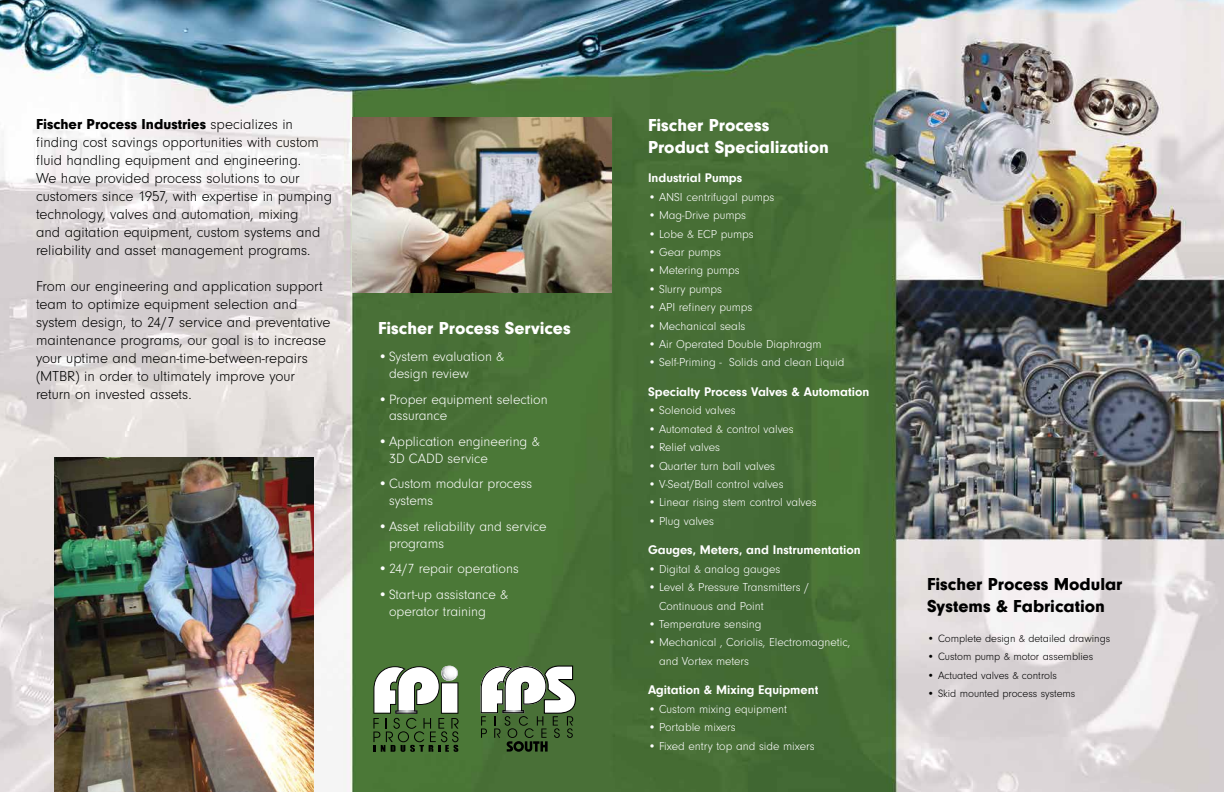
<style>
.page{position:relative;width:1224px;height:792px;background:#fff}
.page>*{position:absolute;margin:0;border:0;box-sizing:border-box;transform-origin:0 0}
.t1{font:18px/21.6px "Neuzeit Gro T Blac";color:#fff}
.t2{font:18px/21.6px "Neuzeit Gro T Blac";color:#000}
.t3{font:15px/18px "Neuzeit Gro T Ligh";color:#000}
.t4{font:15px "Neuzeit Gro T Blac";color:#000}
.t5{font:14px/16.8px "Neuzeit Gro T Ligh";color:#fff}
.t6{font:700 13px "Neuzeit Gro T";color:#fff}
.t7{font:12px/18.4px "Neuzeit Gro T Ligh";color:#fff}
.t8{font:11px "Neuzeit Gro T Ligh";color:#000}
.s1{font-family:"Neuzeit Gro T Ligh"}
</style>
<div class="page">
<img style="left:0;top:0;width:1224px;height:792px">
<img style="left:353px;top:117px;width:259px;height:176px">
<img style="left:54px;top:457px;width:259px;height:335px">
<svg style="left:373px;top:666px;width:86px;height:86px"></svg>
<svg style="left:481px;top:665px;width:96px;height:87px"></svg>
<p class="t4" style="left:36px;top:115px;width:259px">Fischer Process Industries <span class="s1">specializes in</span></p>
<p class="t3" style="left:36px;top:133px;width:298px">finding cost savings opportunities with custom fluid handling equipment and engineering.<br>We have provided process solutions to our customers since 1957, with expertise in pumping technology, valves and automation, mixing<br>and agitation equipment, custom systems and reliability and asset management programs.</p>
<p class="t3" style="left:36px;top:277px;width:296px">From our engineering and application support team to optimize equipment selection and system design, to 24/7 service and preventative maintenance programs, our goal is to increase your uptime and mean-time-between-repairs (MTBR) in order to ultimately improve your return on invested assets.</p>
<h1 class="t1" style="left:378px;top:317px;width:194px">Fischer Process Services</h1>
<p class="t5" style="left:389px;top:349px;width:117px;text-indent:-11px">•System evaluation &amp; design review</p>
<p class="t5" style="left:389px;top:391px;width:160px;text-indent:-11px">•Proper equipment selection assurance</p>
<p class="t5" style="left:389px;top:433px;width:152px;text-indent:-11px">•Application engineering &amp;<br>3D CADD service</p>
<p class="t5" style="left:389px;top:476px;width:145px;text-indent:-11px">•Custom modular process systems</p>
<p class="t5" style="left:389px;top:518px;width:159px;text-indent:-11px">•Asset reliability and service programs</p>
<p class="t5" style="left:378px;top:561px;width:142px">•24/7 repair operations</p>
<p class="t5" style="left:389px;top:586px;width:121px;text-indent:-11px">•Start-up assistance &amp; operator training</p>
<h1 class="t1" style="left:648px;top:114px;width:182px">Fischer Process<br>Product Specialization</h1>
<p class="t6" style="left:648px;top:171px;width:96px">Industrial Pumps</p>
<p class="t7" style="left:648px;top:188px;width:128px">• ANSI centrifugal pumps</p>
<p class="t7" style="left:648px;top:206px;width:100px">• Mag-Drive pumps</p>
<p class="t7" style="left:648px;top:225px;width:107px">• Lobe &amp; ECP pumps</p>
<p class="t7" style="left:648px;top:243px;width:75px">• Gear pumps</p>
<p class="t7" style="left:648px;top:262px;width:93px">• Metering pumps</p>
<p class="t7" style="left:648px;top:280px;width:76px">• Slurry pumps</p>
<p class="t7" style="left:648px;top:298px;width:106px">• API refinery pumps</p>
<p class="t7" style="left:648px;top:317px;width:99px">• Mechanical seals</p>
<p class="t7" style="left:648px;top:335px;width:175px">• Air Operated Double Diaphragm</p>
<p class="t7" style="left:648px;top:354px;width:198px">• Self-Priming - Solids and clean Liquid</p>
<p class="t6" style="left:648px;top:385px;width:223px">Specialty Process Valves &amp; Automation</p>
<p class="t7" style="left:648px;top:402px;width:89px">• Solenoid valves</p>
<p class="t7" style="left:648px;top:420px;width:147px">• Automated &amp; control valves</p>
<p class="t7" style="left:648px;top:438px;width:74px">• Relief valves</p>
<p class="t7" style="left:648px;top:457px;width:128px">• Quarter turn ball valves</p>
<p class="t7" style="left:648px;top:475px;width:137px">• V-Seat/Ball control valves</p>
<p class="t7" style="left:648px;top:494px;width:170px">• Linear rising stem control valves</p>
<p class="t7" style="left:648px;top:512px;width:68px">• Plug valves</p>
<p class="t6" style="left:648px;top:543px;width:214px">Gauges, Meters, and Instrumentation</p>
<p class="t7" style="left:648px;top:560px;width:134px">• Digital &amp; analog gauges</p>
<p class="t7" style="left:659px;top:578px;width:152px;text-indent:-11px">• Level &amp; Pressure Transmitters /<br>Continuous and Point</p>
<p class="t7" style="left:648px;top:615px;width:115px">• Temperature sensing</p>
<p class="t7" style="left:659px;top:634px;width:193px;text-indent:-11px">• Mechanical , Coriolis, Electromagnetic, and Vortex meters</p>
<p class="t6" style="left:648px;top:683px;width:172px">Agitation &amp; Mixing Equipment</p>
<p class="t7" style="left:648px;top:700px;width:141px">• Custom mixing equipment</p>
<p class="t7" style="left:648px;top:718px;width:89px">• Portable mixers</p>
<p class="t7" style="left:648px;top:737px;width:168px">• Fixed entry top and side mixers</p>
<h1 class="t2" style="left:927px;top:573px;width:197px">Fischer Process Modular<br>Systems &amp; Fabrication</h1>
<p class="t8" style="left:927px;top:632px;width:185px">• Complete design &amp; detailed drawings</p>
<p class="t8" style="left:927px;top:651px;width:168px">• Custom pump &amp; motor assemblies</p>
<p class="t8" style="left:927px;top:669px;width:131px">• Actuated valves &amp; controls</p>
<p class="t8" style="left:927px;top:688px;width:150px">• Skid mounted process systems</p>
</div>
